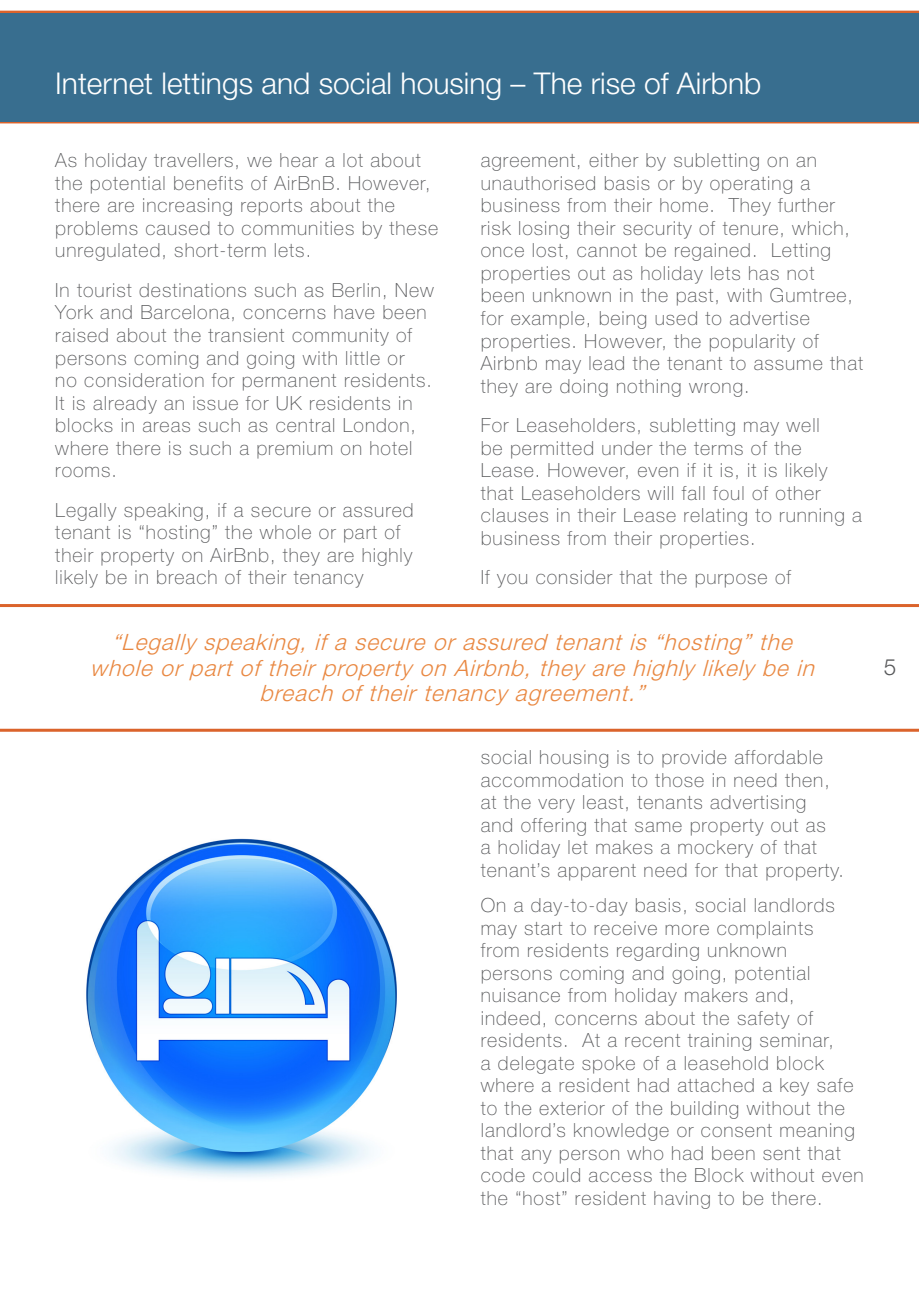
<style>
.page{position:relative;width:919px;height:1289px;background:#fff}
.page>*{position:absolute;margin:0;border:0;box-sizing:border-box;transform-origin:0 0}
.t1{font:300 30px "Helvetica Neue LT Std";color:#fff}
.t2{font:italic 300 22.5px/25.5px "Helvetica Neue LT Std";color:#e98842;text-align:center}
.t3{font:300 22.5px "Helvetica Neue LT Std";color:#57585a}
.t4{font:100 19.5px/22.5px "Helvetica Neue LT Std";letter-spacing:.05em;color:#57585a}
</style>
<div class="page">
<svg style="left:0;top:604px;width:918px;height:127px"></svg>
<svg style="left:0;top:11px;width:918px;height:112px;background:#b26544"></svg>
<div style="left:0;top:13px;width:918px;height:108px;background:#386e8f"></div>
<img style="left:86px;top:838px;width:311px;height:340px">
<h1 class="t1" style="left:55px;top:65px;width:707px">Internet lettings and social housing – The rise of Airbnb</h1>
<p class="t4" style="left:55px;top:149px;width:384px">As holiday travellers, we hear a lot about the potential benefits of AirBnB. However, there are increasing reports about the problems caused to communities by these unregulated, short-term lets.</p>
<p class="t4" style="left:55px;top:279px;width:380px">In tourist destinations such as Berlin, New York and Barcelona, concerns have been raised about the transient community of persons coming and going with little or<br>no consideration for permanent residents.<br>It is already an issue for UK residents in blocks in areas such as central London, where there is such a premium on hotel rooms.</p>
<p class="t4" style="left:55px;top:498px;width:360px">Legally speaking, if a secure or assured tenant is “hosting” the whole or part of their property on AirBnb, they are highly likely be in breach of their tenancy</p>
<p class="t4" style="left:480px;top:149px;width:384px">agreement, either by subletting on an unauthorised basis or by operating a business from their home. They further risk losing their security of tenure, which, once lost, cannot be regained. Letting properties out as holiday lets has not been unknown in the past, with Gumtree, for example, being used to advertise properties. However, the popularity of Airbnb may lead the tenant to assume that they are doing nothing wrong.</p>
<p class="t4" style="left:480px;top:414px;width:382px">For Leaseholders, subletting may well<br>be permitted under the terms of the Lease. However, even if it is, it is likely that Leaseholders will fall foul of other clauses in their Lease relating to running a business from their properties.</p>
<p class="t4" style="left:480px;top:566px;width:312px">If you consider that the purpose of</p>
<p class="t2" style="left:90px;top:629px;width:732px">“Legally speaking, if a secure or assured tenant is “hosting” the whole or part of their property on Airbnb, they are highly likely be in breach of their tenancy agreement.”</p>
<p class="t4" style="left:480px;top:746px;width:365px">social housing is to provide affordable accommodation to those in need then, at the very least, tenants advertising<br>and offering that same property out as<br>a holiday let makes a mockery of that tenant’s apparent need for that property.</p>
<p class="t4" style="left:480px;top:893px;width:384px">On a day-to-day basis, social landlords may start to receive more complaints<br>from residents regarding unknown<br>persons coming and going, potential nuisance from holiday makers and, indeed, concerns about the safety of residents. At a recent training seminar,<br>a delegate spoke of a leasehold block where a resident had attached a key safe to the exterior of the building without the landlord’s knowledge or consent meaning that any person who had been sent that code could access the Block without even the “host” resident having to be there.</p>
<p class="t3" style="left:883px;top:653px;width:14px">5</p>
</div>
